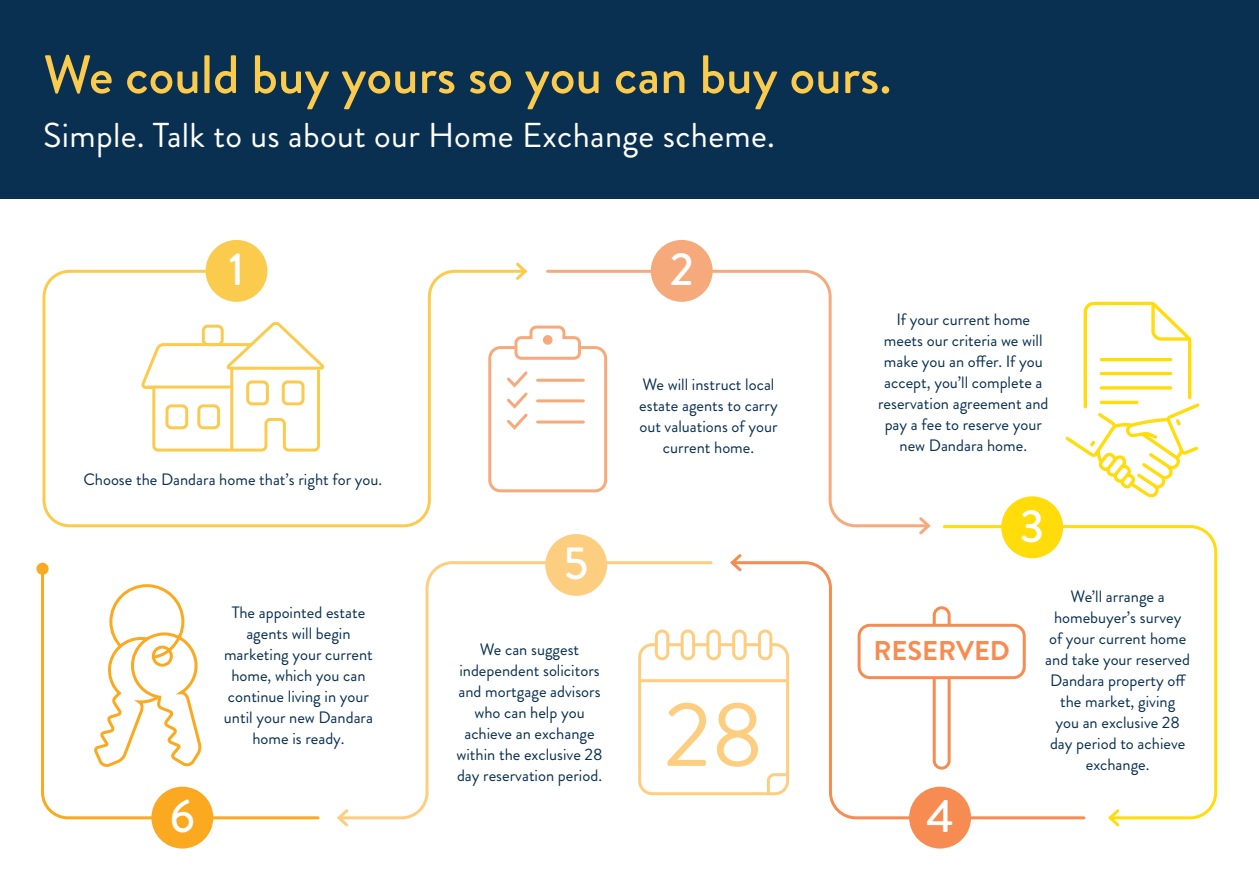
<style>
.page{position:relative;width:1259px;height:893px;background:#fff}
.page>*{position:absolute;margin:0;border:0;box-sizing:border-box;transform-origin:0 0}
.t1{font:91.5px "Brandon Grotesque";color:#fdce7f}
.t2{font:500 54px "Brandon Grotesque";color:#fbcb4e}
.t3{font:500 46.35px "Brandon Grotesque";color:#fff}
.t4{font:34.5px "Brandon Grotesque";letter-spacing:.01em;color:#fff}
.t5{font:700 27.15px "Brandon Grotesque";color:#f68c51}
.t6{font:16.5px/21px "Brandon Grotesque";color:#093051;text-align:center}
</style>
<div class="page">
<div style="left:0;top:0;width:1259px;height:198px;background:#093051"></div>
<svg style="left:42px;top:268px;width:486px;height:260px"></svg>
<svg style="left:513px;top:262px;width:15px;height:21px"></svg>
<svg style="left:544px;top:268px;width:372px;height:260px"></svg>
<svg style="left:916px;top:517px;width:15px;height:18px"></svg>
<div style="left:206px;top:240px;width:61px;height:62px;background:#fbcb4e;border-radius:50%"></div>
<svg style="left:942px;top:525px;width:276px;height:295px"></svg>
<svg style="left:1105px;top:806px;width:17px;height:21px"></svg>
<svg style="left:729px;top:560px;width:358px;height:260px"></svg>
<svg style="left:729px;top:554px;width:15px;height:20px"></svg>
<svg style="left:351px;top:561px;width:363px;height:259px"></svg>
<svg style="left:337px;top:809px;width:14px;height:18px"></svg>
<svg style="left:41px;top:566px;width:279px;height:255px"></svg>
<div style="left:36px;top:563px;width:13px;height:12px;background:#faa920;border-radius:50%"></div>
<div style="left:651px;top:240px;width:61px;height:62px;background:#f6aa7c;border-radius:50%"></div>
<div style="left:1001px;top:496px;width:62px;height:62px;background:#ffdc0a;border-radius:50%"></div>
<div style="left:909px;top:787px;width:62px;height:61px;background:#f68c51;border-radius:50%"></div>
<div style="left:545px;top:534px;width:62px;height:62px;background:#fdce7f;border-radius:50%"></div>
<div style="left:151px;top:787px;width:62px;height:61px;background:#faa920;border-radius:50%"></div>
<svg style="left:140px;top:319px;width:186px;height:134px"></svg>
<div style="left:202px;top:325px;width:22px;height:21px;border:3px solid #fbcb4e;border-radius:4px"></div>
<hr style="left:147px;top:386px;width:85px;height:3px;background:#fbcb4e">
<hr style="left:230px;top:369px;width:3px;height:80px;background:#fbcb4e">
<div style="left:165px;top:404px;width:23px;height:25px;border:3px solid #fbcb4e;border-radius:4px"></div>
<div style="left:197px;top:404px;width:23px;height:25px;border:3px solid #fbcb4e;border-radius:4px"></div>
<div style="left:246px;top:380px;width:23px;height:25px;border:3px solid #fbcb4e;border-radius:4px"></div>
<div style="left:282px;top:380px;width:22px;height:25px;border:3px solid #fbcb4e;border-radius:4px"></div>
<div style="left:488px;top:346px;width:119px;height:146px;border:3px solid #f6aa7c;border-radius:11px"></div>
<svg style="left:513px;top:324px;width:69px;height:37px"></svg>
<div style="left:543px;top:335px;width:9px;height:10px;background:#f6aa7c;border-radius:50%"></div>
<hr style="left:537px;top:379px;width:46px;height:3px;background:#f6aa7c">
<hr style="left:537px;top:399px;width:46px;height:3px;background:#f6aa7c">
<svg style="left:537px;top:420px;width:46px;height:4px"></svg>
<svg style="left:504px;top:369px;width:24px;height:63px"></svg>
<div style="left:638px;top:643px;width:151px;height:152px;border:3px solid #fdce7f;border-radius:13px"></div>
<hr style="left:640px;top:679px;width:145px;height:3px;background:#fdce7f">
<div style="left:656px;top:631px;width:12px;height:28px;background:#fff;border-radius:6px"></div>
<div style="left:655px;top:629px;width:14px;height:31px;border:3px solid #fdce7f;border-radius:6px"></div>
<div style="left:682px;top:631px;width:11px;height:28px;background:#fff;border-radius:6px"></div>
<div style="left:680px;top:629px;width:15px;height:31px;border:3px solid #fdce7f;border-radius:6px"></div>
<div style="left:708px;top:631px;width:11px;height:28px;background:#fff;border-radius:6px"></div>
<div style="left:706px;top:629px;width:15px;height:31px;border:3px solid #fdce7f;border-radius:6px"></div>
<div style="left:733px;top:631px;width:12px;height:28px;background:#fff;border-radius:6px"></div>
<div style="left:732px;top:629px;width:14px;height:31px;border:3px solid #fdce7f;border-radius:6px"></div>
<div style="left:759px;top:631px;width:12px;height:28px;background:#fff;border-radius:6px"></div>
<div style="left:758px;top:629px;width:14px;height:31px;border:3px solid #fdce7f;border-radius:6px"></div>
<svg style="left:765px;top:772px;width:25px;height:23px"></svg>
<div style="left:932px;top:606px;width:18px;height:164px;border:3px solid #f68c51;border-radius:7px"></div>
<div style="left:859px;top:625px;width:165px;height:53px;background:#fff;border-radius:11px"></div>
<div style="left:857px;top:624px;width:168px;height:55px;border:3px solid #f68c51;border-radius:11px"></div>
<div style="left:109px;top:584px;width:75px;height:75px;border:3px solid #faa920;border-radius:50%"></div>
<svg style="left:92px;top:630px;width:112px;height:140px"></svg>
<svg style="left:1065px;top:302px;width:134px;height:196px"></svg>
<hr style="left:1099px;top:358px;width:73px;height:3px;background:#ffdc0a;border-radius:2px">
<hr style="left:1099px;top:372px;width:73px;height:3px;background:#ffdc0a;border-radius:2px">
<svg style="left:1099px;top:386px;width:73px;height:4px"></svg>
<hr style="left:1099px;top:401px;width:39px;height:3px;background:#ffdc0a;border-radius:2px">
<p class="t2" style="left:43px;top:37px;width:850px">We could buy yours so you can buy ours.</p>
<p class="t4" style="left:43px;top:112px;width:733px">Simple. Talk to us about our Home Exchange scheme.</p>
<p class="t3" style="left:229px;top:237px;width:17px">1</p>
<p class="t3" style="left:669px;top:237px;width:25px">2</p>
<p class="t6" style="left:83px;top:469px;width:300px">Choose the Dandara home that’s right for you.</p>
<p class="t3" style="left:170px;top:784px;width:27px">6</p>
<p class="t6" style="left:224px;top:602px;width:151px">The appointed estate agents will begin marketing your current home, which you can continue living in your until your new Dandara home is ready.</p>
<p class="t3" style="left:564px;top:531px;width:26px">5</p>
<p class="t6" style="left:456px;top:639px;width:148px">We can suggest independent solicitors and mortgage advisors who can help you achieve an exchange within the exclusive 28 day reservation period.</p>
<p class="t6" style="left:639px;top:374px;width:140px">We will instruct local estate agents to carry out valuations of your current home.</p>
<p class="t1" style="left:663px;top:671px;width:101px">28</p>
<p class="t6" style="left:878px;top:309px;width:172px">If your current home meets our criteria we will make you an offer. If you accept, you’ll complete a reservation agreement and pay a fee to reserve your new Dandara home.</p>
<p class="t3" style="left:1020px;top:494px;width:26px">3</p>
<p class="t5" style="left:873px;top:632px;width:138px">RESERVED</p>
<p class="t3" style="left:926px;top:784px;width:29px">4</p>
<p class="t6" style="left:1045px;top:586px;width:146px">We’ll arrange a homebuyer’s survey<br>of your current home and take your reserved<br>Dandara property off the market, giving<br>you an exclusive 28 day period to achieve</p>
<p class="t6" style="left:1085px;top:754px;width:65px">exchange.</p>
</div>
